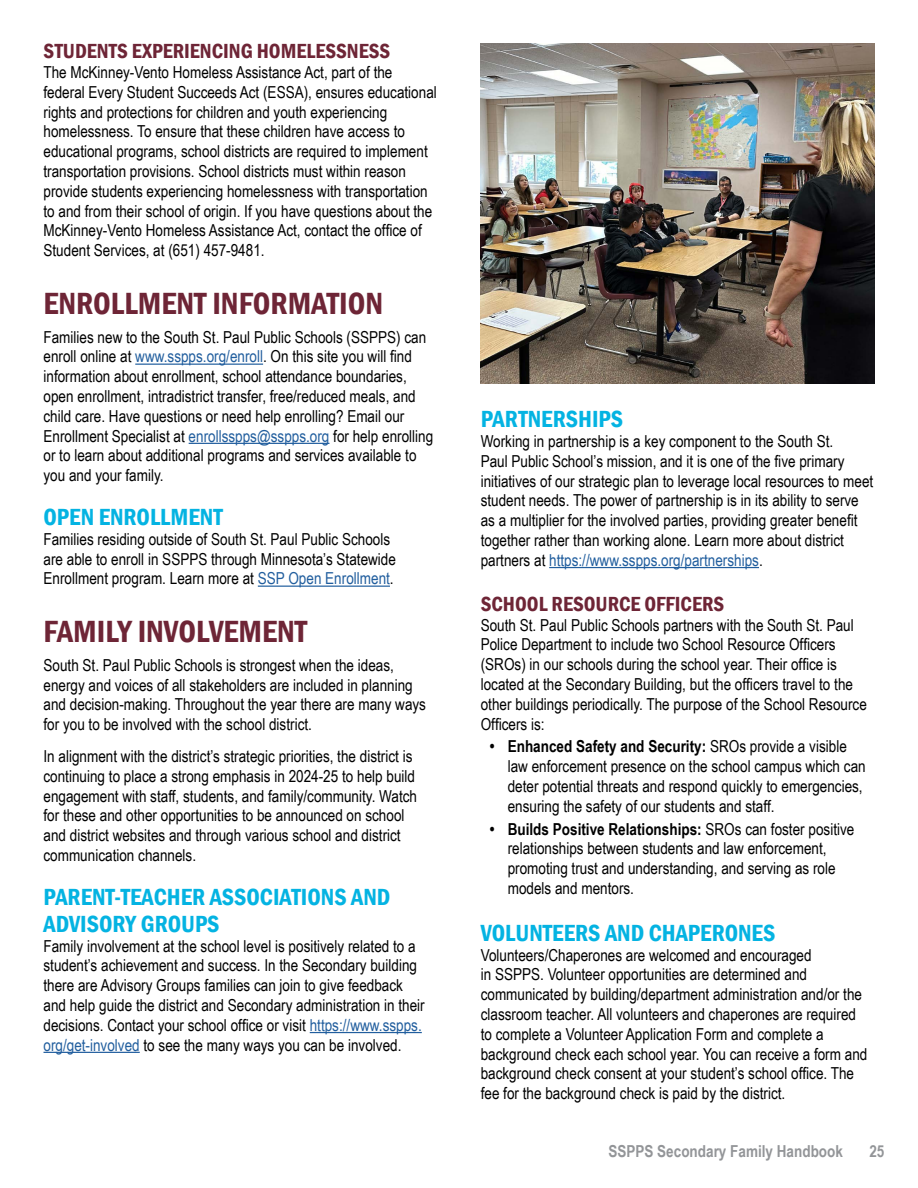
<style>
.page{position:relative;width:918px;height:1188px;background:#fff}
.page>*{position:absolute;margin:0;border:0;box-sizing:border-box;transform-origin:0 0}
.t1{font:600 condensed 31.5px "Franklin Gothic";color:#6e2536}
.t2{font:600 condensed 24px/27px "Franklin Gothic";color:#04b3e2}
.t3{font:600 condensed 21px "Franklin Gothic";color:#6e2536}
.t4{font:16.5px/19.8px "Arial Narrow";color:#000}
.t5{font:700 16.5px "Arial Narrow";color:#939598}
.s1{color:#215e9e}
.s2{font-weight:700}
</style>
<div class="page">
<hr style="left:135px;top:364px;width:128px;height:1px;background:#215e9e">
<hr style="left:189px;top:443px;width:140px;height:1px;background:#215e9e">
<hr style="left:258px;top:586px;width:132px;height:1px;background:#215e9e">
<hr style="left:310px;top:1032px;width:112px;height:1px;background:#215e9e">
<hr style="left:44px;top:1052px;width:96px;height:1px;background:#215e9e">
<hr style="left:549px;top:567px;width:210px;height:1px;background:#215e9e">
<img style="left:481px;top:44px;width:393px;height:339px">
<p class="t3" style="left:44px;top:37px;width:348px">STUDENTS EXPERIENCING HOMELESSNESS</p>
<p class="t4" style="left:44px;top:62px;width:395px">The McKinney-Vento Homeless Assistance Act, part of the federal Every Student Succeeds Act (ESSA), ensures educational rights and protections for children and youth experiencing homelessness. To ensure that these children have access to educational programs, school districts are required to implement transportation provisions. School districts must within reason provide students experiencing homelessness with transportation to and from their school of origin. If you have questions about the McKinney-Vento Homeless Assistance Act, contact the office of Student Services, at (651) 457-9481.</p>
<h1 class="t1" style="left:44px;top:282px;width:341px">ENROLLMENT INFORMATION</h1>
<p class="t4" style="left:43px;top:326px;width:391px">Families new to the South St. Paul Public Schools (SSPPS) can enroll online at <span class="s1">www.sspps.org/enroll</span>. On this site you will find information about enrollment, school attendance boundaries, open enrollment, intradistrict transfer, free/reduced meals, and child care. Have questions or need help enrolling? Email our Enrollment Specialist at <span class="s1">enrollsspps@sspps.org</span> for help enrolling or to learn about additional programs and services available to you and your family.</p>
<h2 class="t2" style="left:44px;top:503px;width:181px">OPEN ENROLLMENT</h2>
<p class="t4" style="left:44px;top:528px;width:354px">Families residing outside of South St. Paul Public Schools are able to enroll in SSPPS through Minnesota’s Statewide<br>Enrollment program. Learn more at <span class="s1">SSP Open Enrollment</span>.</p>
<h1 class="t1" style="left:44px;top:610px;width:265px">FAMILY INVOLVEMENT</h1>
<p class="t4" style="left:44px;top:654px;width:384px">South St. Paul Public Schools is strongest when the ideas, energy and voices of all stakeholders are included in planning and decision-making. Throughout the year there are many ways for you to be involved with the school district.</p>
<p class="t4" style="left:44px;top:746px;width:375px">In alignment with the district’s strategic priorities, the district is continuing to place a strong emphasis in 2024-25 to help build engagement with staff, students, and family/community. Watch for these and other opportunities to be announced on school and district websites and through various school and district communication channels.</p>
<h2 class="t2" style="left:44px;top:883px;width:348px">PARENT-TEACHER ASSOCIATIONS AND<br>ADVISORY GROUPS</h2>
<p class="t4" style="left:44px;top:935px;width:383px">Family involvement at the school level is positively related to a student’s achievement and success. In the Secondary building there are Advisory Groups families can join to give feedback and help guide the district and Secondary administration in their decisions. Contact your school office or visit <span class="s1">https://www.sspps. org/get-involved</span> to see the many ways you can be involved.</p>
<h2 class="t2" style="left:481px;top:405px;width:144px">PARTNERSHIPS</h2>
<p class="t4" style="left:481px;top:431px;width:394px">Working in partnership is a key component to the South St.<br>Paul Public School’s mission, and it is one of the five primary initiatives of our strategic plan to leverage local resources to meet student needs. The power of partnership is in its ability to serve as a multiplier for the involved parties, providing greater benefit together rather than working alone. Learn more about district partners at <span class="s1">https://www.sspps.org/partnerships</span>.</p>
<p class="t3" style="left:481px;top:590px;width:245px">SCHOOL RESOURCE OFFICERS</p>
<p class="t4" style="left:481px;top:614px;width:388px">South St. Paul Public Schools partners with the South St. Paul Police Department to include two School Resource Officers (SROs) in our schools during the school year. Their office is located at the Secondary Building, but the officers travel to the other buildings periodically. The purpose of the School Resource Officers is:</p>
<p class="t4" style="left:508px;top:736px;width:359px;text-indent:-18px"><span class="s2">• Enhanced Safety and Security:</span> SROs provide a visible law enforcement presence on the school campus which can deter potential threats and respond quickly to emergencies, ensuring the safety of our students and staff.</p>
<p class="t4" style="left:508px;top:818px;width:348px;text-indent:-18px"><span class="s2">• Builds Positive Relationships:</span> SROs can foster positive relationships between students and law enforcement, promoting trust and understanding, and serving as role models and mentors.</p>
<h2 class="t2" style="left:481px;top:919px;width:296px">VOLUNTEERS AND CHAPERONES</h2>
<p class="t4" style="left:481px;top:944px;width:388px">Volunteers/Chaperones are welcomed and encouraged<br>in SSPPS. Volunteer opportunities are determined and communicated by building/department administration and/or the classroom teacher. All volunteers and chaperones are required to complete a Volunteer Application Form and complete a background check each school year. You can receive a form and background check consent at your student’s school office. The fee for the background check is paid by the district.</p>
<p class="t5" style="left:608px;top:1139px;width:236px">SSPPS Secondary Family Handbook</p>
<p class="t5" style="left:869px;top:1139px;width:17px">25</p>
</div>
